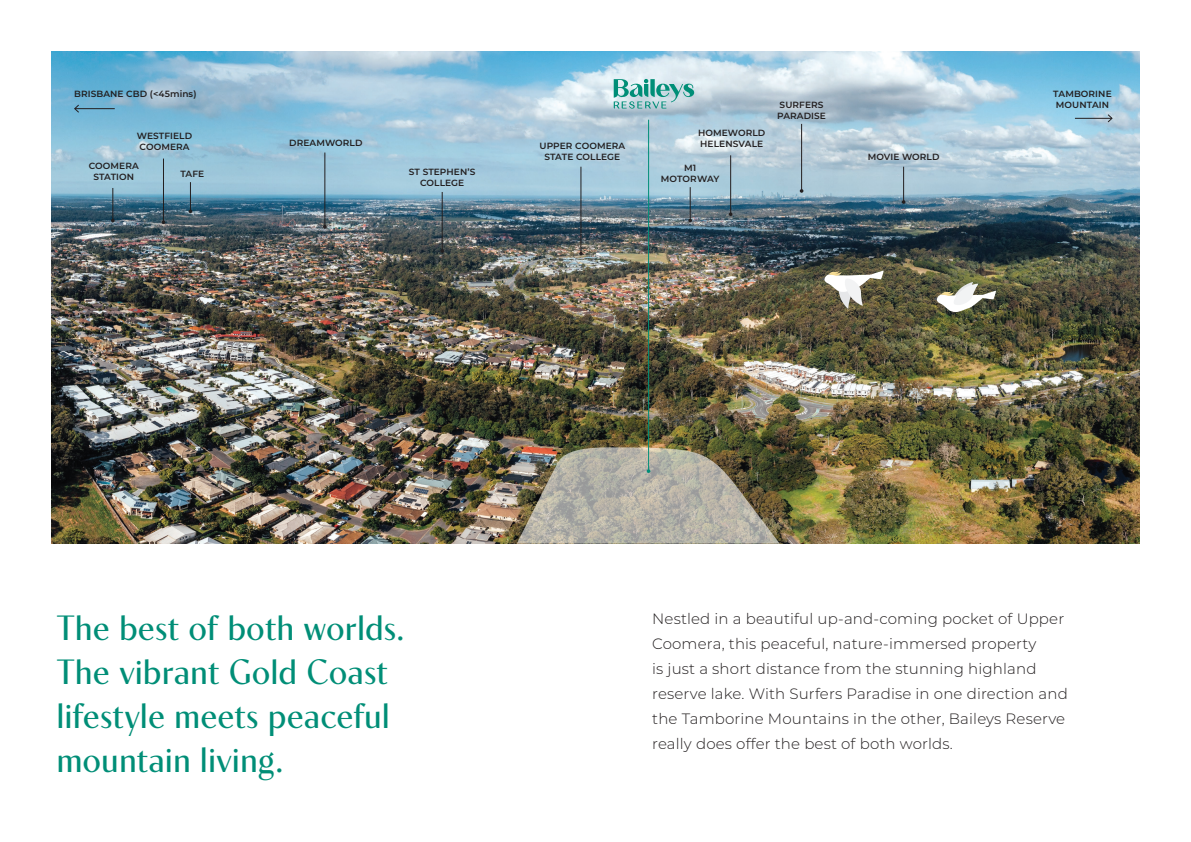
<style>
.page{position:relative;width:1191px;height:842px;background:#fff}
.page>*{position:absolute;margin:0;border:0;box-sizing:border-box;transform-origin:0 0}
.t1{font:35px/44px "Contralto Small";letter-spacing:.02em;color:#008e77}
.t2{font:300 15px/25px "Montserrat";letter-spacing:.01em;color:#231f20}
.t3{font:600 9px/11px "Montserrat";letter-spacing:.01em;color:#231f20}
</style>
<div class="page">
<img style="left:51px;top:51px;width:1089px;height:493px">
<svg style="left:613px;top:79px;width:81px;height:30px;background:#90c5c4"></svg>
<hr style="left:801px;top:124px;width:1px;height:67px;background:#231f20">
<svg style="left:799px;top:189px;width:4px;height:4px"></svg>
<hr style="left:324px;top:153px;width:1px;height:74px;background:#231f20">
<svg style="left:323px;top:225px;width:4px;height:4px"></svg>
<hr style="left:112px;top:188px;width:1px;height:33px;background:#231f20">
<hr style="left:580px;top:167px;width:1px;height:87px;background:#231f20">
<hr style="left:1075px;top:118px;width:37px;height:1px;background:#231f20">
<svg style="left:1106px;top:113px;width:7px;height:10px"></svg>
<hr style="left:903px;top:167px;width:1px;height:35px;background:#231f20">
<svg style="left:901px;top:200px;width:4px;height:4px"></svg>
<hr style="left:648px;top:120px;width:1px;height:351px;background:#008e77">
<svg style="left:517px;top:447px;width:262px;height:97px;background:#a09b8d"></svg>
<svg style="left:821px;top:270px;width:63px;height:39px"></svg>
<svg style="left:933px;top:282px;width:63px;height:30px"></svg>
<hr style="left:163px;top:159px;width:1px;height:63px;background:#231f20">
<hr style="left:442px;top:192px;width:1px;height:59px;background:#231f20">
<svg style="left:440px;top:249px;width:4px;height:4px"></svg>
<hr style="left:730px;top:155px;width:1px;height:59px;background:#231f20">
<hr style="left:75px;top:108px;width:40px;height:1px;background:#231f20">
<svg style="left:73px;top:104px;width:7px;height:10px"></svg>
<hr style="left:689px;top:187px;width:1px;height:33px;background:#231f20">
<svg style="left:189px;top:182px;width:3px;height:31px"></svg>
<p class="t3" style="left:74px;top:88px;width:124px">BRISBANE CBD (&lt;45mins)</p>
<p class="t3" style="left:777px;top:99px;width:50px">SURFERS<br>PARADISE</p>
<p class="t3" style="left:1053px;top:88px;width:60px">TAMBORINE<br>MOUNTAIN</p>
<p class="t3" style="left:137px;top:130px;width:57px">WESTFIELD<br>COOMERA</p>
<p class="t3" style="left:289px;top:137px;width:75px">DREAMWORLD</p>
<p class="t3" style="left:539px;top:140px;width:87px;text-align:center">UPPER COOMERA<br>STATE COLLEGE</p>
<p class="t3" style="left:698px;top:127px;width:69px">HOMEWORLD<br>HELENSVALE</p>
<p class="t3" style="left:867px;top:151px;width:73px">MOVIE WORLD</p>
<p class="t3" style="left:89px;top:160px;width:52px;text-align:center">COOMERA<br>STATION</p>
<p class="t3" style="left:180px;top:168px;width:25px">TAFE</p>
<p class="t3" style="left:409px;top:166px;width:68px;text-align:center">ST STEPHEN’S<br>COLLEGE</p>
<p class="t3" style="left:661px;top:162px;width:60px;text-align:center">M1<br>MOTORWAY</p>
<h1 class="t1" style="left:57px;top:603px;width:349px">The best of both worlds.<br>The vibrant Gold Coast lifestyle meets peaceful mountain living.</h1>
<p class="t2" style="left:652px;top:606px;width:417px">Nestled in a beautiful up-and-coming pocket of Upper Coomera, this peaceful, nature-immersed property<br>is just a short distance from the stunning highland reserve lake. With Surfers Paradise in one direction and the Tamborine Mountains in the other, Baileys Reserve really does offer the best of both worlds.</p>
</div>
